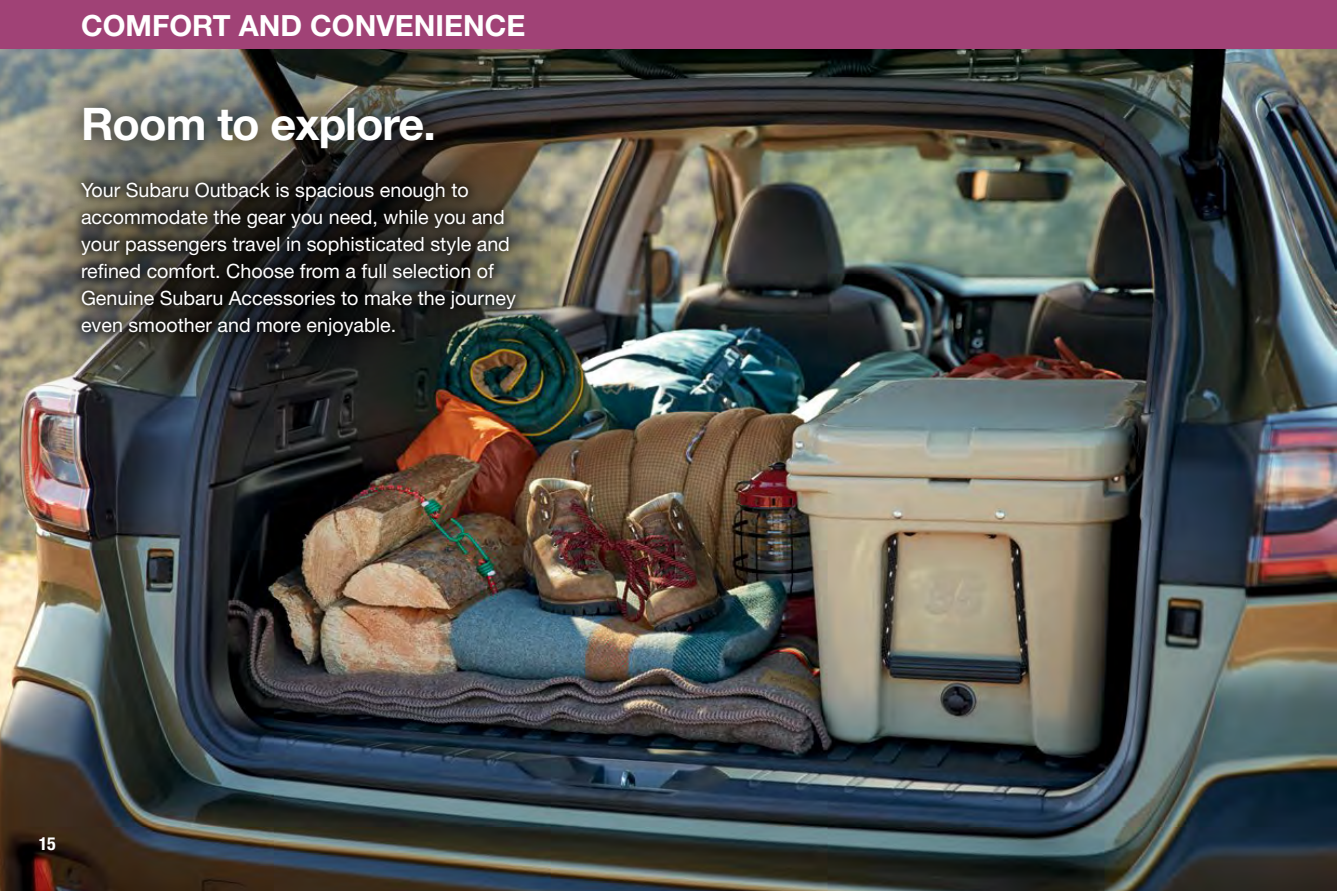
<style>
.page{position:relative;width:1337px;height:891px;background:#fff}
.page>*{position:absolute;margin:0;border:0;box-sizing:border-box;transform-origin:0 0}
.t1{font:700 45px "Helvetica Neue";letter-spacing:-.02em;color:#fff}
.t2{font:700 29.25px "Helvetica Neue";color:#fff}
.t3{font:19.8px/27px "Helvetica Neue";color:#fff}
.t4{font:700 condensed 18px "Helvetica Neue";color:#fff}
</style>
<div class="page">
<img style="left:0;top:49px;width:1336px;height:842px">
<div style="left:0;top:12px;width:609px;height:421px;background:#000;opacity:.55"></div>
<div style="left:62px;top:85px;width:392px;height:85px;background:#000;opacity:.75"></div>
<div style="left:71px;top:172px;width:454px;height:175px;background:#000;opacity:.6"></div>
<div style="left:0;top:0;width:1336px;height:49px;background:#a04276"></div>
<h2 class="t2" style="left:81px;top:7px;width:446px">COMFORT AND CONVENIENCE</h2>
<h1 class="t1" style="left:81px;top:97px;width:356px">Room to explore.</h1>
<p class="t3" style="left:81px;top:176px;width:436px">Your Subaru Outback is spacious enough to accommodate the gear you need, while you and your passengers travel in sophisticated style and refined comfort. Choose from a full selection of Genuine Subaru Accessories to make the journey even smoother and more enjoyable.</p>
<p class="t4" style="left:39px;top:833px;width:18px">15</p>
</div>
